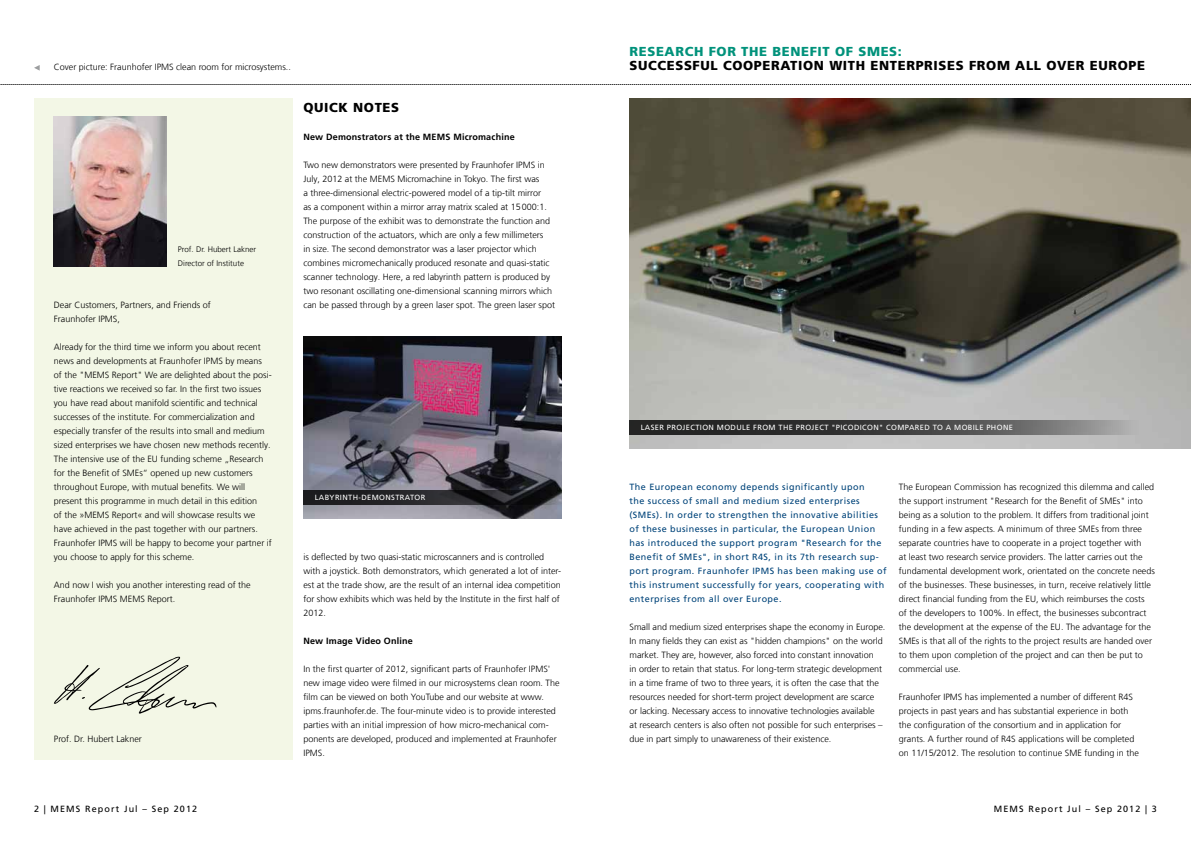
<style>
.page{position:relative;width:1191px;height:842px;background:#fff}
.page>*{position:absolute;margin:0;border:0;box-sizing:border-box;transform-origin:0 0}
.t1{font:900 13px "Frutiger LT Com";letter-spacing:.05em;color:#000}
.t2{font:900 13px "Frutiger LT Com";letter-spacing:.05em;color:#00927b}
.t3{font:300 9px/14px "Frutiger LT Com";color:#000}
.t4{font:9px/14px "Frutiger LT Com";letter-spacing:.05em;color:#00447a}
.t5{font:700 9px "Frutiger LT Com";letter-spacing:.02em;color:#000}
.t6{font:9px "Frutiger LT Com";letter-spacing:.125em;color:#000}
.t7{font:300 8px/14px "Frutiger LT Com";color:#000}
.t8{font:7.5px "Frutiger LT Com";letter-spacing:.05em;color:#fff}
</style>
<div class="page">
<svg style="left:0;top:84px;width:1191px;height:1px"></svg>
<div style="left:34px;top:98px;width:258px;height:662px;background:#f3f7e6"></div>
<svg style="left:54px;top:657px;width:162px;height:57px"></svg>
<img style="left:54px;top:116px;width:112px;height:150px">
<svg style="left:34px;top:65px;width:6px;height:6px"></svg>
<img style="left:303px;top:336px;width:258px;height:182px">
<svg style="left:303px;top:490px;width:258px;height:14px;background:#222225"></svg>
<img style="left:629px;top:98px;width:562px;height:350px">
<svg style="left:629px;top:420px;width:511px;height:14px;background:#4b4b4b"></svg>
<p class="t3" style="left:54px;top:60px;width:239px">Cover picture: Fraunhofer IPMS clean room for microsystems..</p>
<p class="t7" style="left:178px;top:242px;width:80px">Prof. Dr. Hubert Lakner<br>Director of Institute</p>
<p class="t3" style="left:54px;top:298px;width:159px">Dear Customers, Partners, and Friends of<br>Fraunhofer IPMS,</p>
<p class="t3" style="left:54px;top:340px;width:219px">Already for the third time we inform you about recent news and developments at Fraunhofer IPMS by means of the "MEMS Report" We are delighted about the posi&shy;tive reactions we received so far. In the first two issues you have read about manifold scientific and technical successes of the institute. For commercialization and especially transfer of the results into small and medium sized enterprises we have chosen new methods recently.<br>The intensive use of the EU funding scheme „Research for the Benefit of SMEs“ opened up new customers throughout Europe, with mutual benefits. We will present this programme in much detail in this edition<br>of the »MEMS Report« and will showcase results we have achieved in the past together with our partners.<br>Fraunhofer IPMS will be happy to become your partner if you choose to apply for this scheme.</p>
<p class="t3" style="left:54px;top:578px;width:198px">And now I wish you another interesting read of the<br>Fraunhofer IPMS MEMS Report.</p>
<p class="t3" style="left:54px;top:732px;width:90px">Prof. Dr. Hubert Lakner</p>
<h1 class="t1" style="left:303px;top:100px;width:88px">QUICK NOTES</h1>
<p class="t5" style="left:303px;top:132px;width:213px">New Demonstrators at the MEMS Micromachine</p>
<p class="t3" style="left:303px;top:158px;width:253px">Two new demonstrators were presented by Fraunhofer IPMS in July, 2012 at the MEMS Micromachine in Tokyo. The first was<br>a three-dimensional electric-powered model of a tip-tilt mirror<br>as a component within a mirror array matrix scaled at 15000:1.<br>The purpose of the exhibit was to demonstrate the function and construction of the actuators, which are only a few millimeters<br>in size. The second demonstrator was a laser projector which combines micromechanically produced resonate and quasi-static scanner technology. Here, a red labyrinth pattern is produced by two resonant oscillating one-dimensional scanning mirrors which can be passed through by a green laser spot. The green laser spot</p>
<p class="t8" style="left:315px;top:493px;width:26px">Labyrint</p>
<p class="t8" style="left:353px;top:493px;width:39px">h-demonstr</p>
<p class="t8" style="left:405px;top:493px;width:20px">ator</p>
<p class="t3" style="left:303px;top:550px;width:259px">is deflected by two quasi-static microscanners and is controlled with a joystick. Both demonstrators, which generated a lot of inter&shy;est at the trade show, are the result of an internal idea competition for show exhibits which was held by the Institute in the first half of 2012.</p>
<p class="t5" style="left:303px;top:636px;width:111px">New Image Video Online</p>
<p class="t3" style="left:303px;top:662px;width:258px">In the first quarter of 2012, significant parts of Fraunhofer IPMS' new image video were filmed in our microsystems clean room. The film can be viewed on both YouTube and our website at www. ipms.fraunhofer.de. The four-minute video is to provide interested parties with an initial impression of how micro-mechanical com&shy;ponents are developed, produced and implemented at Fraunhofer IPMS.</p>
<h1 class="t2" style="left:629px;top:44px;width:274px">RESEARCH FOR THE BENEFIT OF SMES:</h1>
<h1 class="t1" style="left:629px;top:58px;width:114px">SUCCESSFUL COOP</h1>
<h1 class="t1" style="left:762px;top:58px;width:52px">ERATION</h1>
<h1 class="t1" style="left:829px;top:58px;width:87px">WITH ENTERPR</h1>
<h1 class="t1" style="left:933px;top:58px;width:175px">ISES FROM ALL OVER EUROP</h1>
<h1 class="t1" style="left:1137px;top:58px;width:9px">E</h1>
<p class="t8" style="left:641px;top:423px;width:16px">Laser</p>
<p class="t8" style="left:667px;top:423px;width:75px">projection module</p>
<p class="t8" style="left:753px;top:423px;width:96px">from the project "PICOD</p>
<p class="t8" style="left:860px;top:423px;width:113px">ICON" compared to a mobile</p>
<p class="t8" style="left:986px;top:423px;width:22px">phone</p>
<p class="t4" style="left:629px;top:480px;width:259px">The European economy depends significantly upon<br>the success of small and medium sized enterprises (SMEs). In order to strengthen the innovative abilities of these businesses in particular, the European Union has introduced the support program "Research for the Benefit of SMEs", in short R4S, in its 7th research sup&shy;port program. Fraunhofer IPMS has been making use of this instrument successfully for years, cooperating with enterprises from all over Europe.</p>
<p class="t3" style="left:629px;top:620px;width:257px">Small and medium sized enterprises shape the economy in Europe.<br>In many fields they can exist as "hidden champions" on the world market. They are, however, also forced into constant innovation<br>in order to retain that status. For long-term strategic development in a time frame of two to three years, it is often the case that the resources needed for short-term project development are scarce<br>or lacking. Necessary access to innovative technologies available<br>at research centers is also often not possible for such enterprises – due in part simply to unawareness of their existence.</p>
<p class="t3" style="left:899px;top:480px;width:257px">The European Commission has recognized this dilemma and called the support instrument "Research for the Benefit of SMEs" into being as a solution to the problem. It differs from traditional joint funding in a few aspects. A minimum of three SMEs from three separate countries have to cooperate in a project together with<br>at least two research service providers. The latter carries out the fundamental development work, orientated on the concrete needs of the businesses. These businesses, in turn, receive relatively little direct financial funding from the EU, which reimburses the costs<br>of the developers to 100%. In effect, the businesses subcontract the development at the expense of the EU. The advantage for the SMEs is that all of the rights to the project results are handed over to them upon completion of the project and can then be put to commercial use.</p>
<p class="t3" style="left:899px;top:690px;width:241px">Fraunhofer IPMS has implemented a number of different R4S projects in past years and has substantial experience in both the configuration of the consortium and in application for grants. A further round of R4S applications will be completed on 11/15/2012. The resolution to continue SME funding in the</p>
<p class="t6" style="left:34px;top:804px;width:165px">2 | MEMS Report Jul – Sep 2012</p>
<p class="t6" style="left:993px;top:804px;width:165px">MEMS Report Jul – Sep 2012 | 3</p>
</div>
